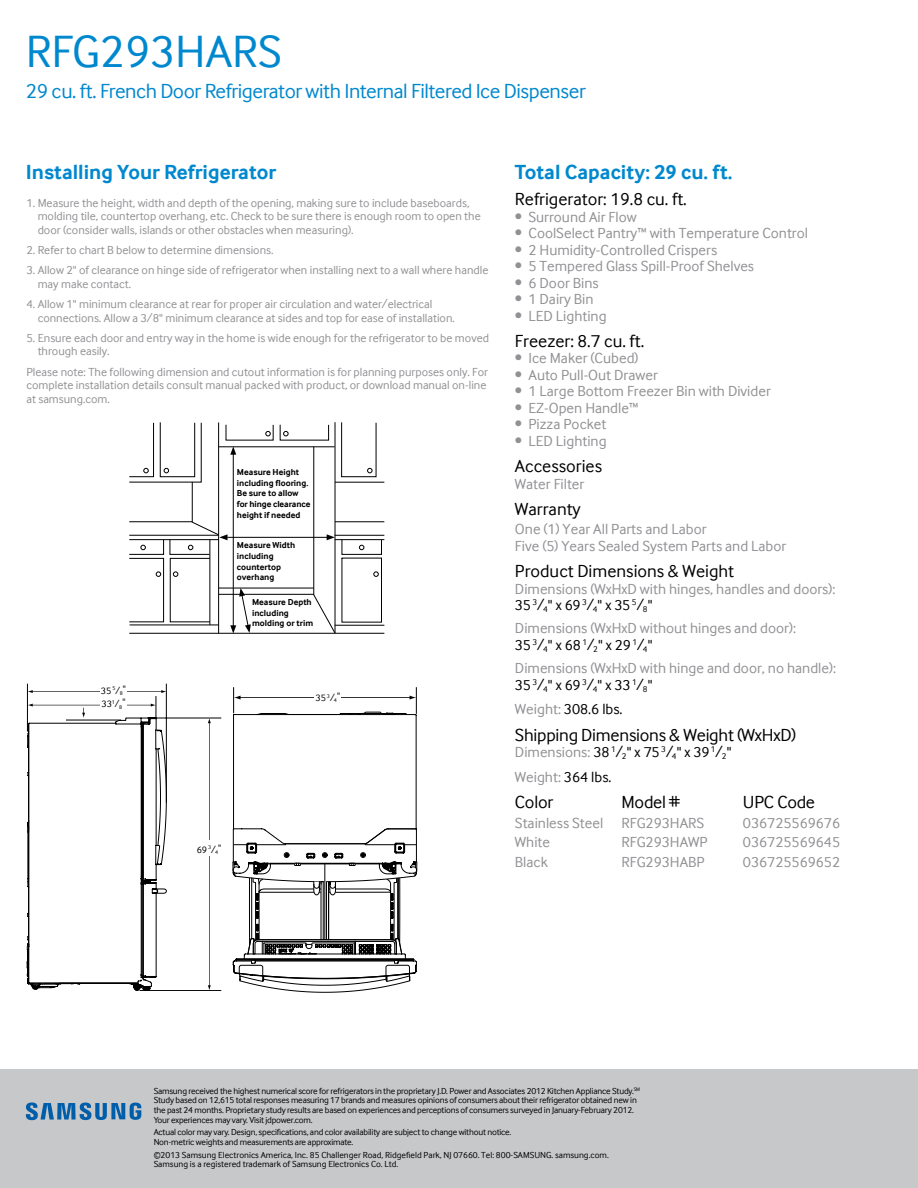
<style>
.page{position:relative;width:918px;height:1188px;background:#fff}
.page>*{position:absolute;margin:0;border:0;box-sizing:border-box;transform-origin:0 0}
.t1{font:46.5px "Samsung Inter Face";color:#0088ce}
.t2{font:21px "Samsung Inter Face";letter-spacing:-.02em;color:#0088ce}
.t3{font:700 21px "Samsung Inter Face";color:#0088ce}
.t4{font:18px "Samsung Inter Face";color:#000}
.t5{font:15px/16.5px "Samsung Inter Face";color:#919195}
.t6{font:15px/24.8px "Samsung Inter Face";color:#000}
.t7{font:12px/13.5px "Samsung Inter Face";color:#919195}
.t8{font:9.75px "Samsung Inter Face";color:#000}
.t9{font:9px/9.8px "Samsung Inter Face";letter-spacing:-.02em;color:#000}
.t10{font:9px/9.8px "Samsung Inter Face";color:#000}
.t11{font:700 8.85px/10.6px "Samsung Inter Face";color:#010101}
.s1{color:#000}
.s2{color:#919195}
</style>
<div class="page">
<div style="left:0;top:1070px;width:918px;height:118px;background:#c7c8ca"></div>
<svg style="left:26px;top:1102px;width:115px;height:18px;background:#5d8fb8"></svg>
<hr style="left:130px;top:625px;width:89px;height:1px;background:#010101">
<hr style="left:129px;top:633px;width:255px;height:1px;background:#010101">
<hr style="left:210px;top:540px;width:1px;height:85px;background:#010101">
<svg style="left:156px;top:572px;width:5px;height:5px"></svg>
<svg style="left:173px;top:572px;width:5px;height:5px"></svg>
<div style="left:129px;top:558px;width:35px;height:64px;border:1px solid #010101"></div>
<hr style="left:218px;top:422px;width:1px;height:211px;background:#010101">
<hr style="left:219px;top:594px;width:95px;height:1px;background:#010101">
<hr style="left:219px;top:588px;width:95px;height:1px;background:#010101">
<hr style="left:313px;top:447px;width:1px;height:148px;background:#010101">
<hr style="left:219px;top:446px;width:116px;height:1px;background:#010101">
<hr style="left:335px;top:422px;width:1px;height:211px;background:#010101">
<svg style="left:283px;top:431px;width:5px;height:5px"></svg>
<svg style="left:265px;top:431px;width:6px;height:5px"></svg>
<svg style="left:313px;top:593px;width:23px;height:41px"></svg>
<hr style="left:335px;top:625px;width:49px;height:1px;background:#010101">
<hr style="left:335px;top:539px;width:49px;height:1px;background:#010101">
<hr style="left:335px;top:535px;width:49px;height:1px;background:#010101">
<hr style="left:335px;top:521px;width:49px;height:1px;background:#010101">
<hr style="left:335px;top:482px;width:49px;height:1px;background:#010101">
<div style="left:341px;top:422px;width:35px;height:55px;border:1px solid #010101"></div>
<svg style="left:367px;top:468px;width:5px;height:5px"></svg>
<div style="left:342px;top:539px;width:40px;height:16px;border:1px solid #010101"></div>
<div style="left:341px;top:558px;width:41px;height:64px;border:1px solid #010101"></div>
<svg style="left:359px;top:545px;width:5px;height:5px"></svg>
<svg style="left:373px;top:572px;width:6px;height:5px"></svg>
<hr style="left:233px;top:453px;width:1px;height:174px;background:#010101">
<svg style="left:230px;top:588px;width:21px;height:46px"></svg>
<hr style="left:227px;top:537px;width:102px;height:1px;background:#010101">
<svg style="left:129px;top:422px;width:107px;height:133px"></svg>
<svg style="left:327px;top:534px;width:8px;height:6px"></svg>
<svg style="left:233px;top:687px;width:184px;height:306px"></svg>
<svg style="left:208px;top:719px;width:3px;height:271px"></svg>
<hr style="left:152px;top:718px;width:69px;height:1px;background:#000">
<hr style="left:140px;top:990px;width:81px;height:1px;background:#000">
<hr style="left:166px;top:684px;width:1px;height:119px;background:#000">
<hr style="left:27px;top:684px;width:1px;height:48px;background:#000">
<svg style="left:27px;top:690px;width:160px;height:301px"></svg>
<div style="left:157px;top:874px;width:36px;height:12px;background:#fff"></div>
<div style="left:157px;top:971px;width:36px;height:12px;background:#fff"></div>
<div style="left:100px;top:682px;width:27px;height:15px;background:#fff"></div>
<div style="left:315px;top:689px;width:26px;height:16px;background:#fff"></div>
<div style="left:100px;top:696px;width:27px;height:15px;background:#fff"></div>
<div style="left:196px;top:841px;width:26px;height:15px;background:#fff"></div>
<h1 class="t1" style="left:26px;top:25px;width:257px">RFG293HARS</h1>
<h2 class="t2" style="left:26px;top:79px;width:561px">29 cu. ft. French Door Refrigerator with Internal Filtered Ice Dispenser</h2>
<h2 class="t3" style="left:26px;top:159px;width:252px">Installing Your Refrigerator</h2>
<p class="t7" style="left:38px;top:196px;width:445px;text-indent:-11px">1. Measure the height, width and depth of the opening, making sure to include baseboards, molding tile, countertop overhang, etc. Check to be sure there is enough room to open the door (consider walls, islands or other obstacles when measuring).</p>
<p class="t7" style="left:26px;top:243px;width:249px">2. Refer to chart B below to determine dimensions.</p>
<p class="t7" style="left:38px;top:264px;width:452px;text-indent:-11px">3. Allow 2" of clearance on hinge side of refrigerator when installing next to a wall where handle may make contact.</p>
<p class="t7" style="left:38px;top:297px;width:419px;text-indent:-11px">4. Allow 1" minimum clearance at rear for proper air circulation and water/electrical connections. Allow a 3/8" minimum clearance at sides and top for ease of installation.</p>
<p class="t7" style="left:38px;top:331px;width:453px;text-indent:-11px">5. Ensure each door and entry way in the home is wide enough for the refrigerator to be moved through easily.</p>
<p class="t7" style="left:26px;top:365px;width:463px">Please note: The following dimension and cutout information is for planning purposes only. For complete installation details consult manual packed with product, or download manual on-line at samsung.com.</p>
<p class="t8" style="left:101px;top:685px;width:27px">35<sup>5</sup>/<sub>8</sub>"</p>
<p class="t8" style="left:101px;top:699px;width:25px">33<sup>1</sup>/<sub>8</sub>"</p>
<p class="t11" style="left:237px;top:467px;width:75px">Measure Height including flooring.<br>Be sure to allow for hinge clearance height if needed</p>
<p class="t11" style="left:237px;top:540px;width:60px">Measure Width including countertop overhang</p>
<p class="t11" style="left:252px;top:597px;width:63px">Measure Depth including molding or trim</p>
<p class="t8" style="left:315px;top:692px;width:26px">35 <sup>3</sup>/<sub>4</sub>"</p>
<p class="t8" style="left:197px;top:844px;width:26px">69 <sup>3</sup>/<sub>4</sub>"</p>
<h2 class="t3" style="left:515px;top:159px;width:219px">Total Capacity: 29 cu. ft.</h2>
<h3 class="t4" style="left:515px;top:189px;width:173px">Refrigerator: 19.8 cu. ft.</h3>
<p class="t5" style="left:515px;top:208px;width:123px">• Surround Air Flow</p>
<p class="t5" style="left:515px;top:225px;width:295px">• CoolSelect Pantry™ with Temperature Control</p>
<p class="t5" style="left:515px;top:241px;width:204px">• 2 Humidity-Controlled Crispers</p>
<p class="t5" style="left:515px;top:258px;width:241px">• 5 Tempered Glass Spill-Proof Shelves</p>
<p class="t5" style="left:515px;top:274px;width:85px">• 6 Door Bins</p>
<p class="t5" style="left:515px;top:291px;width:80px">• 1 Dairy Bin</p>
<p class="t5" style="left:515px;top:307px;width:93px">• LED Lighting</p>
<h3 class="t4" style="left:515px;top:331px;width:131px">Freezer: 8.7 cu. ft.</h3>
<p class="t5" style="left:515px;top:350px;width:125px">• Ice Maker (Cubed)</p>
<p class="t5" style="left:515px;top:366px;width:144px">• Auto Pull-Out Drawer</p>
<p class="t5" style="left:515px;top:383px;width:257px">• 1 Large Bottom Freezer Bin with Divider</p>
<p class="t5" style="left:515px;top:399px;width:125px">• EZ-Open Handle™</p>
<p class="t5" style="left:515px;top:416px;width:93px">• Pizza Pocket</p>
<p class="t5" style="left:515px;top:432px;width:93px">• LED Lighting</p>
<h3 class="t4" style="left:515px;top:456px;width:89px">Accessories</h3>
<p class="t5" style="left:515px;top:475px;width:71px">Water Filter</p>
<h3 class="t4" style="left:515px;top:499px;width:67px">Warranty</h3>
<p class="t5" style="left:515px;top:521px;width:273px">One (1) Year All Parts and Labor<br>Five (5) Years Sealed System Parts and Labor</p>
<h3 class="t4" style="left:515px;top:561px;width:221px">Product Dimensions &amp; Weight</h3>
<p class="t5" style="left:515px;top:580px;width:322px">Dimensions (WxHxD with hinges, handles and doors):<br><span class="s1">35</span> <sup>3</sup><span class="s1">/</span><sub>4</sub><span class="s1">" x 69</span> <sup>3</sup><span class="s1">/</span><sub>4</sub><span class="s1">" x 35</span> <sup>5</sup><span class="s1">/</span><sub>8</sub><span class="s1">"</span></p>
<p class="t5" style="left:515px;top:620px;width:283px">Dimensions (WxHxD without hinges and door):<br><span class="s1">35</span> <sup>3</sup><span class="s1">/</span><sub>4</sub><span class="s1">" x 68</span> <sup>1</sup><span class="s1">/</span><sub>2</sub><span class="s1">" x 29</span> <sup>1</sup><span class="s1">/</span><sub>4</sub><span class="s1">"</span></p>
<p class="t5" style="left:515px;top:660px;width:323px">Dimensions (WxHxD with hinge and door, no handle):<br><span class="s1">35</span> <sup>3</sup><span class="s1">/</span><sub>4</sub><span class="s1">" x 69</span> <sup>3</sup><span class="s1">/</span><sub>4</sub><span class="s1">" x 33</span> <sup>1</sup><span class="s1">/</span><sub>8</sub><span class="s1">"</span></p>
<p class="t6" style="left:515px;top:697px;width:109px"><span class="s2">Weight:</span> 308.6 lbs.</p>
<h3 class="t4" style="left:515px;top:724px;width:283px">Shipping Dimensions &amp; Weight (WxHxD)</h3>
<p class="t6" style="left:515px;top:740px;width:218px"><span class="s2">Dimensions:</span> 38 <sup>1</sup>/<sub>2</sub>" x 75 <sup>3</sup>/<sub>4</sub>" x 39 <sup>1</sup>/<sub>2</sub>"<br><span class="s2">Weight:</span> 364 lbs.</p>
<h3 class="t4" style="left:515px;top:792px;width:40px">Color</h3>
<h3 class="t4" style="left:621px;top:792px;width:60px">Model #</h3>
<h3 class="t4" style="left:743px;top:792px;width:74px">UPC Code</h3>
<p class="t5" style="left:515px;top:814px;width:191px">Stainless Steel RFG293HARS</p>
<p class="t5" style="left:743px;top:814px;width:99px">036725569676</p>
<p class="t5" style="left:515px;top:834px;width:37px">White</p>
<p class="t5" style="left:621px;top:834px;width:88px">RFG293HAWP</p>
<p class="t5" style="left:743px;top:834px;width:99px">036725569645</p>
<p class="t5" style="left:515px;top:853px;width:34px">Black</p>
<p class="t5" style="left:621px;top:853px;width:85px">RFG293HABP</p>
<p class="t5" style="left:743px;top:853px;width:99px">036725569652</p>
<p class="t9" style="left:154px;top:1086px;width:488px">Samsung received the highest numerical score for refrigerators in the proprietary J.D. Power and Associates 2012 Kitchen Appliance Study.<sup>SM </sup>Study based on 12,615 total responses measuring 17 brands and measures opinions of consumers about their refrigerator obtained new in the past 24 months. Proprietary study results are based on experiences and perceptions of consumers surveyed in January-February 2012.<br>Your experiences may vary. Visit jdpower.com.</p>
<p class="t9" style="left:154px;top:1127px;width:359px">Actual color may vary. Design, specifications, and color availability are subject to change without notice.<br>Non-metric weights and measurements are approximate.</p>
<p class="t10" style="left:154px;top:1150px;width:457px">©2013 Samsung Electronics America, Inc. 85 Challenger Road, Ridgefield Park, NJ 07660. Tel: 800-SAMSUNG. samsung.com.<br>Samsung is a registered trademark of Samsung Electronics Co. Ltd.</p>
</div>
